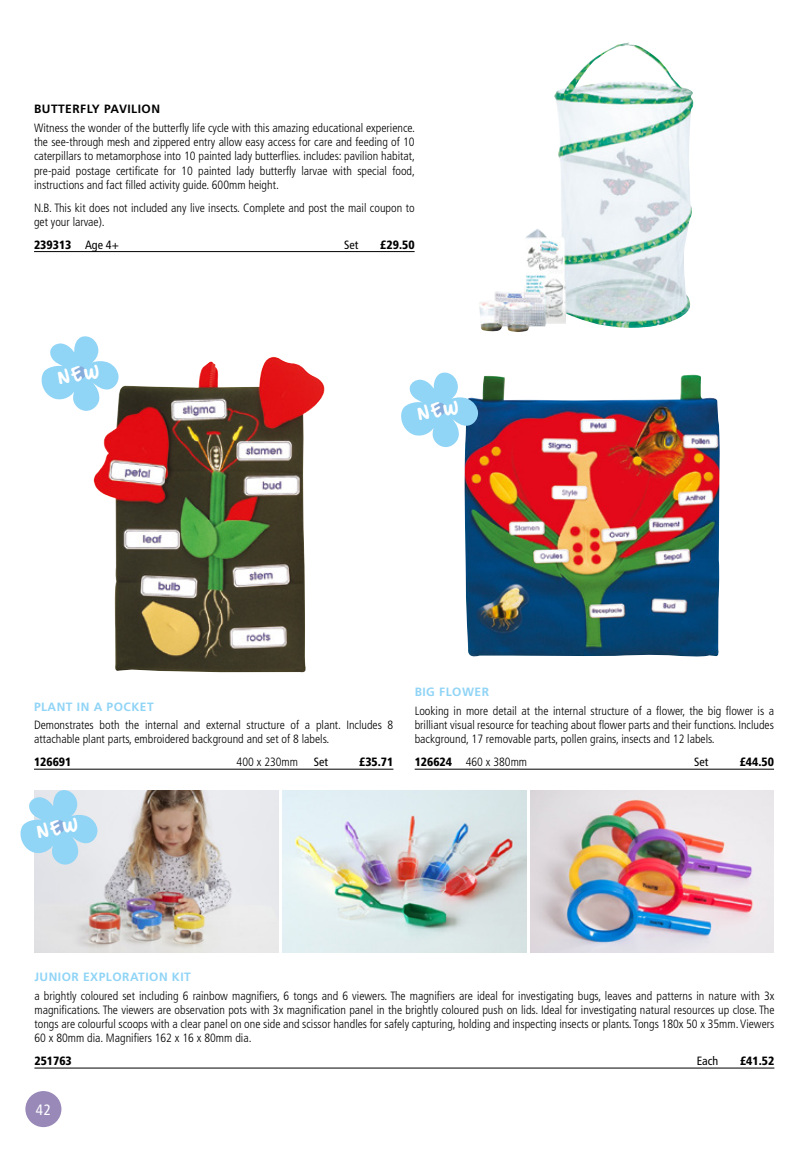
<style>
.page{position:relative;width:808px;height:1149px;background:#fff}
.page>*{position:absolute;margin:0;border:0;box-sizing:border-box;transform-origin:0 0}
.t1{font:condensed 15px "Frutiger LT Std";color:#fff}
.t2{font:300 condensed 12px/14.2px "Frutiger LT Std";color:#000;text-align:justify}
.t3{font:900 condensed 12px "Frutiger LT Std";color:#000}
.t4{font:700 12px "Frutiger LT Std";letter-spacing:.04em;color:#90d4f6}
.t5{font:700 12px "Frutiger LT Std";letter-spacing:.04em;color:#000}
.t6{font:condensed 12px "Frutiger LT Std";color:#000}
.s1{font-weight:400}
.s2{font-weight:900}
</style>
<div class="page">
<div style="left:25px;top:1089px;width:37px;height:38px;background:#9989b9;border-radius:50%"></div>
<div style="left:24px;top:1089px;width:39px;height:39px;border:2px solid #fff;border-radius:50%"></div>
<img style="left:479px;top:43px;width:214px;height:289px">
<hr style="left:34px;top:251px;width:381px;height:1px;background:#000">
<img style="left:34px;top:790px;width:245px;height:162px">
<img style="left:283px;top:790px;width:243px;height:162px">
<img style="left:530px;top:790px;width:243px;height:162px">
<hr style="left:34px;top:1067px;width:740px;height:1px;background:#000">
<hr style="left:415px;top:768px;width:359px;height:1px;background:#000">
<img style="left:464px;top:374px;width:256px;height:283px">
<hr style="left:34px;top:768px;width:359px;height:1px;background:#000">
<img style="left:93px;top:357px;width:232px;height:316px">
<svg style="left:41px;top:336px;width:78px;height:75px"></svg>
<svg style="left:401px;top:372px;width:77px;height:75px"></svg>
<svg style="left:20px;top:790px;width:78px;height:74px;background:#b4ddf3"></svg>
<p class="t5" style="left:34px;top:102px;width:128px">BUTTERFLY PAVILION</p>
<p class="t2" style="left:34px;top:121px;width:382px">Witness the wonder of the butterfly life cycle with this amazing educational experience. the see-through mesh and zippered entry allow easy access for care and feeding of 10 caterpillars to metamorphose into 10 painted lady butterflies. includes: pavilion habitat, pre-paid postage certificate for 10 painted lady butterfly larvae with special food, instructions and fact filled activity guide. 600mm height.</p>
<p class="t2" style="left:34px;top:200px;width:382px">N.B. This kit does not included any live insects. Complete and post the mail coupon to get your larvae).</p>
<p class="t3" style="left:34px;top:237px;width:86px">239313 <span class="s1">Age 4+</span></p>
<p class="t6" style="left:344px;top:237px;width:16px">Set</p>
<p class="t3" style="left:380px;top:237px;width:36px">£29.50</p>
<p class="t4" style="left:34px;top:699px;width:121px">PLANT IN A POCKET</p>
<p class="t2" style="left:34px;top:717px;width:361px">Demonstrates both the internal and external structure of a plant. Includes 8 attachable plant parts, embroidered background and set of 8 labels.</p>
<p class="t3" style="left:34px;top:754px;width:39px">126691</p>
<p class="t2" style="left:237px;top:754px;width:63px">400 x 230mm</p>
<p class="t6" style="left:314px;top:754px;width:16px">Set</p>
<p class="t3" style="left:359px;top:754px;width:36px">£35.71</p>
<p class="t4" style="left:415px;top:685px;width:76px">BIG FLOWER</p>
<p class="t2" style="left:415px;top:703px;width:361px">Looking in more detail at the internal structure of a flower, the big flower is a brilliant visual resource for teaching about flower parts and their functions. Includes background, 17 removable parts, pollen grains, insects and 12 labels.</p>
<p class="t2" style="left:415px;top:754px;width:114px"><span class="s2">126624</span> 460 x 380mm</p>
<p class="t6" style="left:694px;top:754px;width:16px">Set</p>
<p class="t3" style="left:740px;top:754px;width:36px">£44.50</p>
<p class="t4" style="left:34px;top:969px;width:158px">JUNIOR EXPLORATION KIT</p>
<p class="t2" style="left:34px;top:988px;width:741px">a brightly coloured set including 6 rainbow magnifiers, 6 tongs and 6 viewers. The magnifiers are ideal for investigating bugs, leaves and patterns in nature with 3x magnifications. The viewers are observation pots with 3x magnification panel in the brightly coloured push on lids. Ideal for investigating natural resources up close. The tongs are colourful scoops with a clear panel on one side and scissor handles for safely capturing, holding and inspecting insects or plants. Tongs 180x 50 x 35mm. Viewers 60 x 80mm dia. Magnifiers 162 x 16 x 80mm dia.</p>
<p class="t3" style="left:34px;top:1053px;width:39px">251763</p>
<p class="t6" style="left:697px;top:1053px;width:23px">Each</p>
<p class="t3" style="left:740px;top:1053px;width:36px">£41.52</p>
<p class="t1" style="left:36px;top:1100px;width:17px">42</p>
</div>
